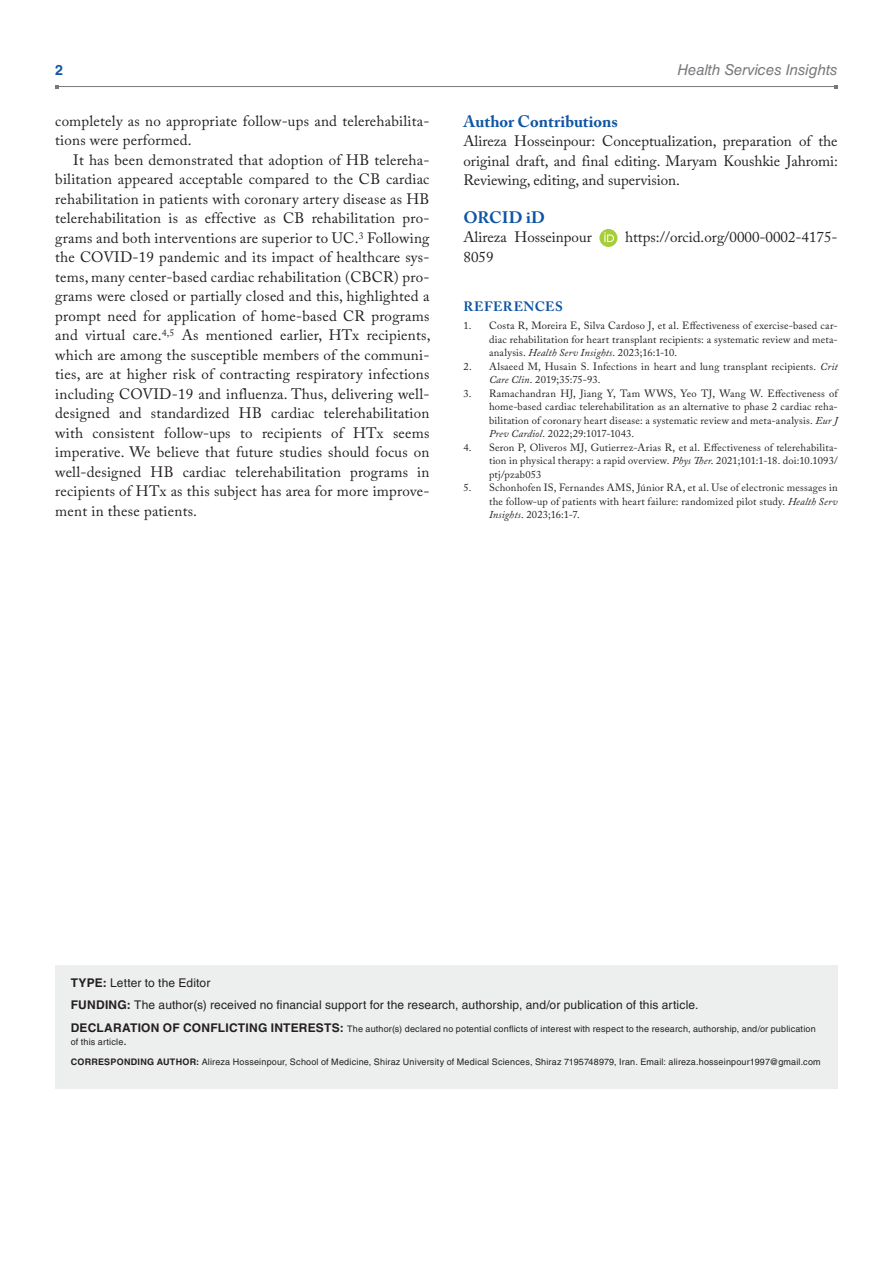
<style>
.page{position:relative;width:893px;height:1263px;background:#fff}
.page>*{position:absolute;margin:0;border:0;box-sizing:border-box;transform-origin:0 0}
.t1{font:700 16.5px "Adobe Caslon Pro";color:#1055a4}
.t2{font:15px/19.5px "Adobe Caslon Pro";letter-spacing:.01em;color:#231f20;text-align:justify}
.t3{font:italic 15px "Helvetica LT Std";letter-spacing:-.005em;color:#76787b}
.t4{font:700 14.25px "Helvetica LT Std";color:#1055a4}
.t5{font:700 13.5px "Adobe Caslon Pro";letter-spacing:.04em;color:#1055a4}
.t6{font:12px/22.5px "Helvetica LT Std";letter-spacing:.015em;color:#231f20}
.t7{font:700 12px "Helvetica LT Std";letter-spacing:.02em;color:#231f20}
.t8{font:10.5px/13.5px "Adobe Caslon Pro";letter-spacing:.02em;color:#231f20;text-align:justify}
.t9{font:9px/19.5px "Helvetica LT Std";letter-spacing:.02em;color:#231f20}
.s1{font-style:italic}
.s2{font-weight:700}
.s3{font-weight:700;font-size:12px}
.s4{font-size:12px}
</style>
<div class="page">
<hr style="left:57px;top:86px;width:779px;height:1px;background:#76787b">
<div style="left:55px;top:965px;width:783px;height:124px;background:#edeeee"></div>
<div style="left:599px;top:229px;width:18px;height:18px;background:#a6ce39;border-radius:50%"></div>
<svg style="left:604px;top:232px;width:10px;height:10px"></svg>
<p class="t4" style="left:55px;top:61px;width:9px">2</p>
<p class="t3" style="left:677px;top:61px;width:162px">Health Services Insights</p>
<p class="t2" style="left:55px;top:111px;width:376px">completely as no appropriate follow-ups and telerehabilita&shy;tions were performed.</p>
<p class="t2" style="left:55px;top:150px;width:377px;text-indent:18px">It has been demonstrated that adoption of HB telereha&shy;bilitation appeared acceptable compared to the CB cardiac rehabilitation in patients with coronary artery disease as HB telerehabilitation is as effective as CB rehabilitation pro&shy;grams and both interventions are superior to UC.<sup>3</sup> Following the COVID-19 pandemic and its impact of healthcare sys&shy;tems, many center-based cardiac rehabilitation (CBCR) pro&shy;grams were closed or partially closed and this, highlighted a prompt need for application of home-based CR programs and virtual care.<sup>4,5</sup> As mentioned earlier, HTx recipients, which are among the susceptible members of the communi&shy;ties, are at higher risk of contracting respiratory infections including COVID-19 and influenza. Thus, delivering well&shy;designed and standardized HB cardiac telerehabilitation with consistent follow-ups to recipients of HTx seems imperative. We believe that future studies should focus on well-designed HB cardiac telerehabilitation programs in recipients of HTx as this subject has area for more improve&shy;ment in these patients.</p>
<p class="t1" style="left:463px;top:112px;width:156px">Author Contributions</p>
<p class="t2" style="left:463px;top:132px;width:376px">Alireza Hosseinpour: Conceptualization, preparation of the original draft, and final editing. Maryam Koushkie Jahromi:<br>Reviewing, editing, and supervision.</p>
<p class="t1" style="left:463px;top:208px;width:83px">ORCID iD</p>
<p class="t2" style="left:463px;top:228px;width:130px">Alireza Hosseinpour</p>
<p class="t2" style="left:625px;top:228px;width:214px">https://orcid.org/0000-0002-4175-</p>
<p class="t2" style="left:463px;top:247px;width:31px">8059</p>
<p class="t5" style="left:463px;top:299px;width:101px">References</p>
<p class="t8" style="left:489px;top:319px;width:350px;text-indent:-26px">1. Costa R, Moreira E, Silva Cardoso J, et al. Effectiveness of exercise-based car&shy;diac rehabilitation for heart transplant recipients: a systematic review and meta&shy;analysis. <span class="s1">Health Serv Insights</span>. 2023;16:1-10.</p>
<p class="t8" style="left:489px;top:359px;width:350px;text-indent:-26px">2. Alsaeed M, Husain S. Infections in heart and lung transplant recipients. <span class="s1">Crit<br>Care Clin</span>. 2019;35:75-93.</p>
<p class="t8" style="left:489px;top:386px;width:350px;text-indent:-26px">3. Ramachandran HJ, Jiang Y, Tam WWS, Yeo TJ, Wang W. Effectiveness of home-based cardiac telerehabilitation as an alternative to phase 2 cardiac reha&shy;bilitation of coronary heart disease: a systematic review and meta-analysis. <span class="s1">Eur J Prev Cardiol</span>. 2022;29:1017-1043.</p>
<p class="t8" style="left:489px;top:440px;width:350px;text-indent:-26px">4. Seron P, Oliveros MJ, Gutierrez-Arias R, et al. Effectiveness of telerehabilita&shy;tion in physical therapy: a rapid overview. <span class="s1">Phys Ther</span>. 2021;101:1-18. doi:10.1093/ ptj/pzab053</p>
<p class="t8" style="left:489px;top:481px;width:350px;text-indent:-26px">5. Schonhofen IS, Fernandes AMS, Júnior RA, et al. Use of electronic messages in the follow-up of patients with heart failure: randomized pilot study. <span class="s1">Health Serv Insights</span>. 2023;16:1-7.</p>
<p class="t6" style="left:71px;top:971px;width:629px"><span class="s2">TYPE:</span> Letter to the Editor<br><span class="s2">FUNDING:</span> The author(s) received no financial support for the research, authorship, and/or publication of this article.<br><span class="s2">DEC</span></p>
<p class="t7" style="left:97px;top:1020px;width:196px">LARATION OF CONFLICTING INTERE</p>
<p class="t9" style="left:316px;top:1019px;width:501px"><span class="s3">STS:</span> The author(s) declared no potential conflicts of interest with respect to the research, authorship, and/or publication</p>
<p class="t9" style="left:71px;top:1032px;width:57px">of this article<span class="s4">.<br></span><span class="s2">CORRESPONDING</span></p>
<p class="t9" style="left:157px;top:1052px;width:666px"><span class="s2">AUTHOR:</span> Alireza Hosseinpour, School of Medicine, Shiraz University of Medical Sciences, Shiraz 7195748979, Iran. Email: alireza.hosseinpour1997@gmail.com</p>
</div>
